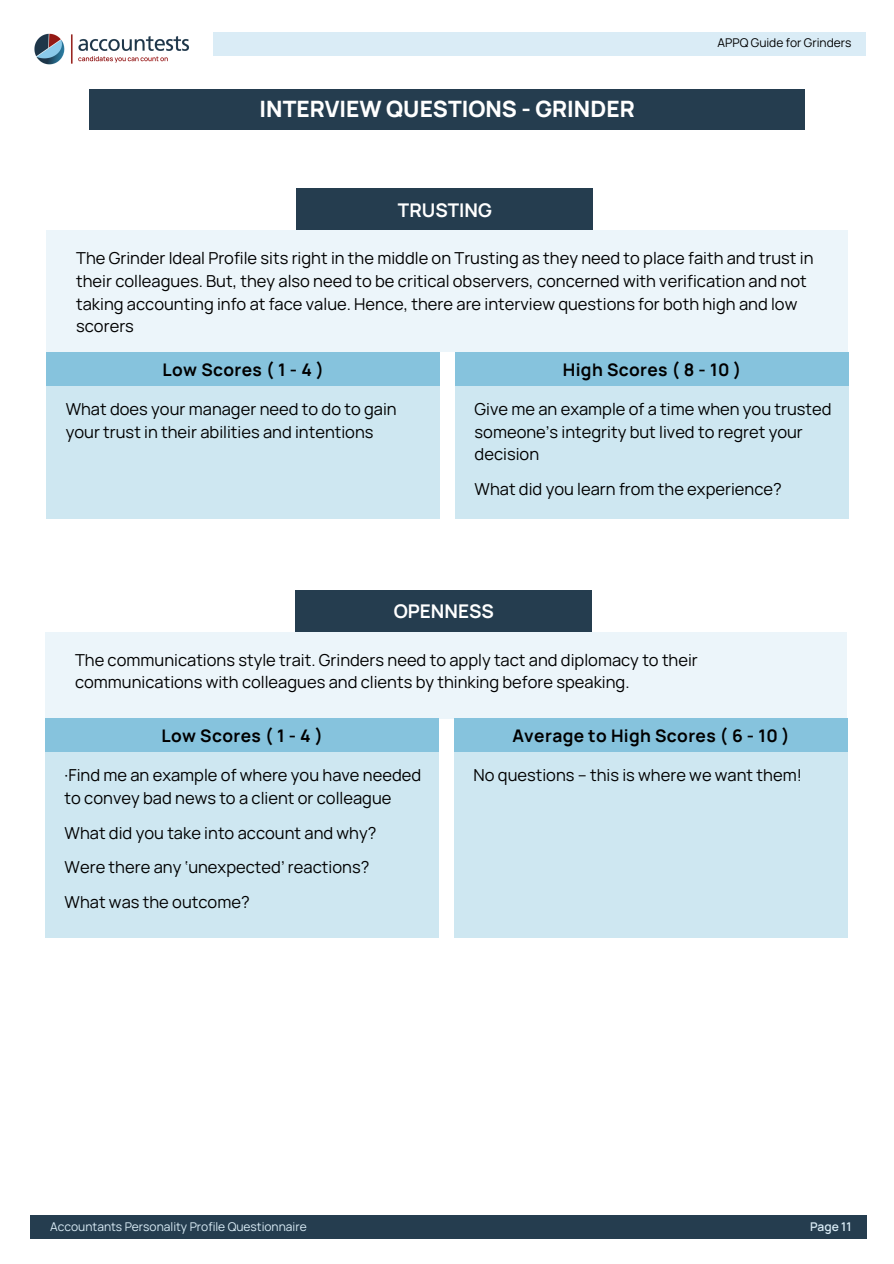
<style>
.page{position:relative;width:894px;height:1264px;background:#fff}
.page>*{position:absolute;margin:0;border:0;box-sizing:border-box;transform-origin:0 0}
.t1{font:800 22.5px "Manrope";color:#fff}
.t2{font:700 18.9px "Manrope";color:#fff}
.t3{font:700 17.4px "Manrope";letter-spacing:.02em;color:#000}
.t4{font:16.5px/22.5px "Manrope";color:#000}
.t5{font:12px "Manrope";color:#daecf6}
.t6{font:12px "Manrope";color:#000}
.t7{font:600 12px "Manrope";color:#daecf6}
</style>
<div class="page">
<img style="left:34px;top:33px;width:156px;height:32px">
<div style="left:30px;top:1215px;width:836px;height:23px;background:#253d4f"></div>
<div style="left:214px;top:32px;width:652px;height:23px;background:#daecf6"></div>
<div style="left:89px;top:89px;width:715px;height:41px;background:#253d4f"></div>
<div style="left:47px;top:230px;width:800px;height:122px;background:#ecf5fa"></div>
<div style="left:47px;top:386px;width:393px;height:133px;background:#cee7f1"></div>
<div style="left:47px;top:352px;width:393px;height:34px;background:#86c3dd"></div>
<div style="left:296px;top:188px;width:296px;height:42px;background:#253d4f"></div>
<div style="left:455px;top:386px;width:393px;height:133px;background:#cee7f1"></div>
<div style="left:455px;top:352px;width:393px;height:34px;background:#86c3dd"></div>
<div style="left:46px;top:632px;width:800px;height:86px;background:#ecf5fa"></div>
<div style="left:46px;top:752px;width:393px;height:186px;background:#cee7f1"></div>
<div style="left:46px;top:718px;width:393px;height:34px;background:#86c3dd"></div>
<div style="left:295px;top:589px;width:296px;height:42px;background:#253d4f"></div>
<div style="left:454px;top:752px;width:393px;height:186px;background:#cee7f1"></div>
<div style="left:454px;top:718px;width:393px;height:34px;background:#86c3dd"></div>
<p class="t1" style="left:259px;top:93px;width:376px">INTERVIEW QUESTIONS - GRINDER</p>
<p class="t2" style="left:398px;top:196px;width:95px">TRUSTING</p>
<p class="t6" style="left:717px;top:35px;width:135px">APPQ Guide for Grinders</p>
<p class="t4" style="left:76px;top:247px;width:738px">The Grinder Ideal Profile sits right in the middle on Trusting as they need to place faith and trust in their colleagues. But, they also need to be critical observers, concerned with verification and not taking accounting info at face value. Hence, there are interview questions for both high and low scorers</p>
<p class="t3" style="left:163px;top:357px;width:163px">Low Scores ( 1 - 4 )</p>
<p class="t4" style="left:66px;top:397px;width:332px">What does your manager need to do to gain your trust in their abilities and intentions</p>
<p class="t3" style="left:562px;top:357px;width:180px">High Scores ( 8 - 10 )</p>
<p class="t4" style="left:474px;top:397px;width:358px">Give me an example of a time when you trusted someone’s integrity but lived to regret your decision</p>
<p class="t4" style="left:474px;top:477px;width:308px">What did you learn from the experience?</p>
<p class="t2" style="left:393px;top:598px;width:102px">OPENNESS</p>
<p class="t4" style="left:75px;top:648px;width:624px">The communications style trait. Grinders need to apply tact and diplomacy to their communications with colleagues and clients by thinking before speaking.</p>
<p class="t3" style="left:161px;top:723px;width:163px">Low Scores ( 1 - 4 )</p>
<p class="t4" style="left:65px;top:763px;width:358px">·Find me an example of where you have needed to convey bad news to a client or colleague</p>
<p class="t4" style="left:65px;top:821px;width:313px">What did you take into account and why?</p>
<p class="t4" style="left:65px;top:855px;width:306px">Were there any ‘unexpected’ reactions?</p>
<p class="t4" style="left:65px;top:890px;width:186px">What was the outcome?</p>
<p class="t3" style="left:512px;top:723px;width:279px">Average to High Scores ( 6 - 10 )</p>
<p class="t4" style="left:473px;top:763px;width:330px">No questions – this is where we want them!</p>
<p class="t5" style="left:50px;top:1218px;width:258px">Accountants Personality Profile Questionnaire</p>
<p class="t7" style="left:809px;top:1218px;width:43px">Page 11</p>
</div>
